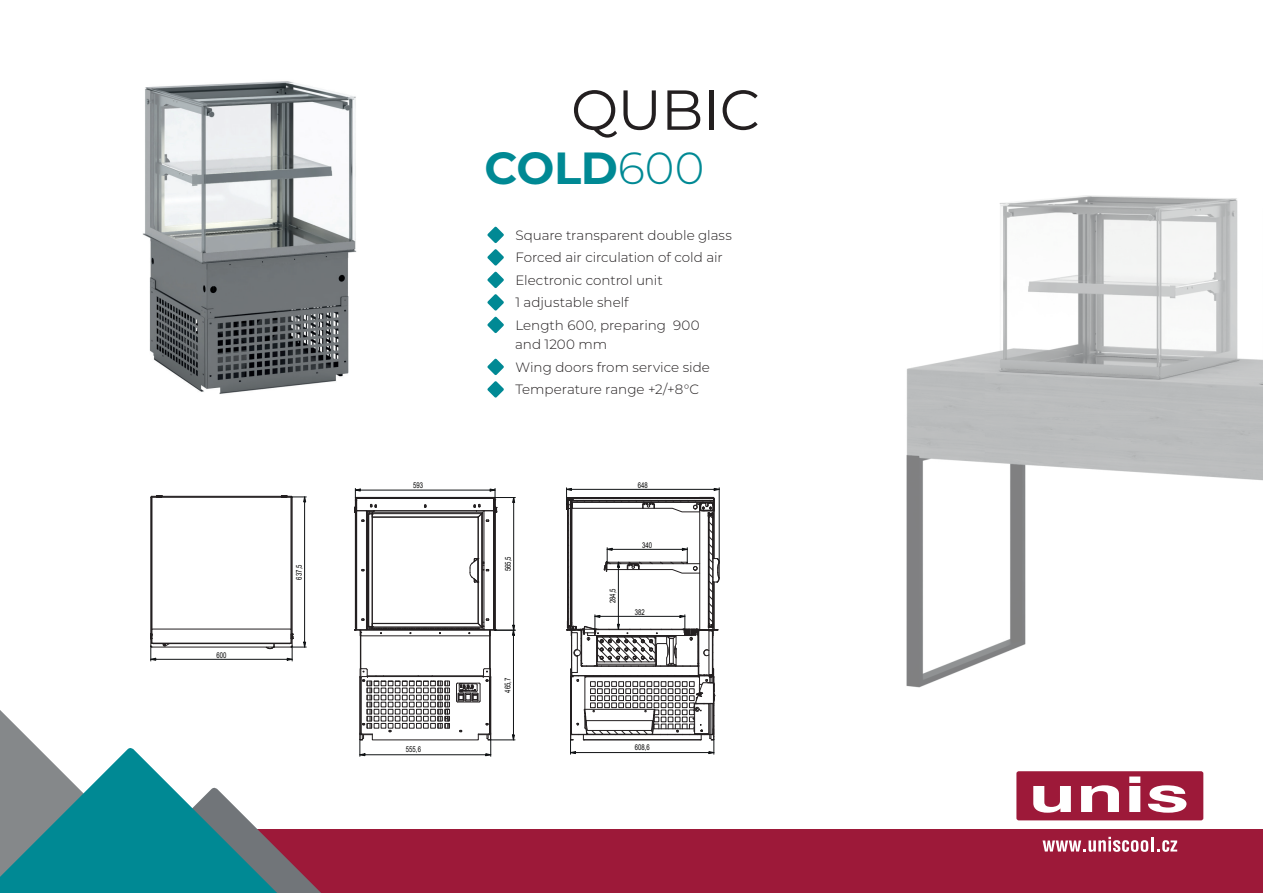
<style>
.page{position:relative;width:1263px;height:893px;background:#fff}
.page>*{position:absolute;margin:0;border:0;box-sizing:border-box;transform-origin:0 0}
.t1{font:56.25px "Montserrat";letter-spacing:-.01em;color:#231f20}
.t2{font:700 45px "Montserrat";color:#008994}
.t3{font:300 13.5px/22.5px "Montserrat";color:#231f20}
.t4{font:7.95px "Arial";letter-spacing:.005em;color:#000001;scale:.75 1}
.s1{font-weight:300}
</style>
<div class="page">
<div style="left:221px;top:829px;width:1042px;height:64px;background:#9d1939"></div>
<img style="left:906px;top:195px;width:357px;height:493px">
<img style="left:143px;top:81px;width:214px;height:313px">
<svg style="left:0;top:710px;width:36px;height:36px"></svg>
<svg style="left:0;top:746px;width:365px;height:147px"></svg>
<svg style="left:487px;top:226px;width:17px;height:107px"></svg>
<svg style="left:487px;top:358px;width:17px;height:40px"></svg>
<svg style="left:351px;top:488px;width:164px;height:268px"></svg>
<svg style="left:566px;top:488px;width:154px;height:266px"></svg>
<hr style="left:618px;top:567px;width:1px;height:57px;background:#101315">
<svg style="left:150px;top:495px;width:156px;height:166px"></svg>
<div style="left:1012px;top:767px;width:196px;height:57px;background:linear-gradient(to right,#fff,#fefdfd);border-radius:4px"></div>
<div style="left:1016px;top:771px;width:187px;height:49px;background:#9d1939;border-radius:2px"></div>
<svg style="left:1033px;top:776px;width:153px;height:37px"></svg>
<svg style="left:1042px;top:837px;width:135px;height:15px"></svg>
<p class="t4" style="left:216px;top:649px;width:15px">600</p>
<p class="t4" style="left:294px;top:579px;width:22px;rotate:-90deg">637,5</p>
<h1 class="t1" style="left:571px;top:71px;width:191px">QUBIC</h1>
<h2 class="t2" style="left:485px;top:135px;width:221px">COLD<span class="s1">600</span></h2>
<p class="t3" style="left:515px;top:223px;width:218px">Square transparent double glass<br>Forced air circulation of cold air<br>Electronic control unit<br>1 adjustable shelf<br>Length 600, preparing 900</p>
<p class="t3" style="left:515px;top:333px;width:196px">and 1200 mm<br>Wing doors from service side<br>Temperature range +2/+8°C</p>
<p class="t4" style="left:413px;top:480px;width:15px">593</p>
<p class="t4" style="left:638px;top:479px;width:15px">648</p>
<p class="t4" style="left:503px;top:571px;width:22px;rotate:-90deg">565,5</p>
<p class="t4" style="left:502px;top:693px;width:22px;rotate:-90deg">465,7</p>
<p class="t4" style="left:607px;top:603px;width:22px;rotate:-90deg">284,5</p>
<p class="t4" style="left:642px;top:539px;width:15px">340</p>
<p class="t4" style="left:635px;top:606px;width:15px">382</p>
<p class="t4" style="left:406px;top:744px;width:22px">555,6</p>
<p class="t4" style="left:635px;top:742px;width:22px">608,6</p>
</div>
